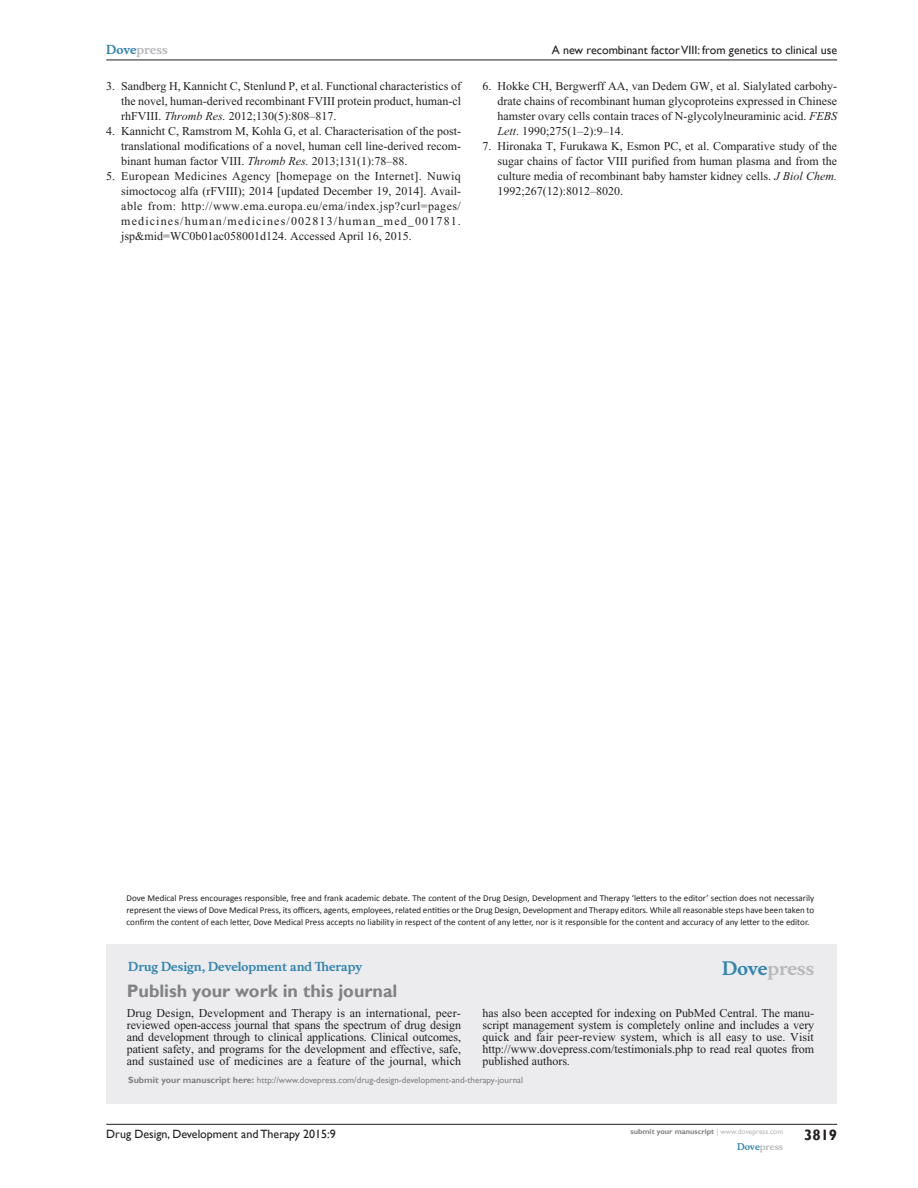
<style>
.page{position:relative;width:918px;height:1188px;background:#fff}
.page>*{position:absolute;margin:0;border:0;box-sizing:border-box;transform-origin:0 0}
.PromBx-H1{font:700 18px "Gill Sans";color:#808285}
.PromBx-Brand{font:700 18px "Musee";color:#b8b9bc}
.RunFolio-R{font:700 15px "Gill Sans";color:#231f20}
.RefNL1{font:12px/15px "Times New Roman";color:#231f20;text-align:justify}
.PromBx-Tx{font:12px/12px "Times New Roman";color:#231f20;text-align:justify}
.RunH-R{font:12px "Gill Sans";color:#231f20}
.RunF-R{font:12px "Gill Sans";color:#231f20}
.PromBx-JrnlName{font:700 12px "Musee";color:#3485ae}
.RunH-Brand-R{font:700 12px "Musee";color:#b8b9bc}
.Disclaimer{font:9px/12px "Calibri";color:#231f20;text-align:justify}
.PromBx-SubmitMssWebA{font:9px "Gill Sans";color:#808285}
.RunF-Brand-R{font:700 9px "Musee";color:#b8b9bc}
.RunF-SubmityourMS-R{font:700 7.5px "Gill Sans";color:#808285}
.s1{color:#3485ae}
.s2{font-style:italic}
.s3{font-weight:700}
.s4{font-weight:400;color:#b8b9bc}
</style>
<div class="page">
<div style="left:106px;top:944px;width:731px;height:159px;background:#ececee"></div>
<hr style="left:106px;top:1124px;width:731px;height:1px;background:#231f20">
<hr style="left:106px;top:60px;width:731px;height:1px;background:#231f20">
<p class="RunH-Brand-R" style="left:106px;top:43px;width:63px"><span class="s1">Dove</span>press</p>
<p class="RefNL1" style="left:121px;top:79px;width:341px;text-indent:-15px">3. Sandberg H, Kannicht C, Stenlund P, et al. Functional characteristics of the novel, human-derived recombinant FVIII protein product, human-cl rhFVIII. <span class="s2">Thromb Res.</span> 2012;130(5):808–817.</p>
<p class="RefNL1" style="left:121px;top:124px;width:341px;text-indent:-15px">4. Kannicht C, Ramstrom M, Kohla G, et al. Characterisation of the post&shy;translational modifications of a novel, human cell line-derived recom&shy;binant human factor VIII. <span class="s2">Thromb Res.</span> 2013;131(1):78–88.</p>
<p class="RefNL1" style="left:121px;top:169px;width:341px;text-indent:-15px">5. European Medicines Agency [homepage on the Internet]. Nuwiq simoctocog alfa (rFVIII); 2014 [updated December 19, 2014]. Avail&shy;able from: http://www.ema.europa.eu/ema/index.jsp?curl=pages/ medicines/human/medicines/002813/human_med_001781. jsp&amp;mid=WC0b01ac058001d124. Accessed April 16, 2015.</p>
<p class="RunH-R" style="left:552px;top:43px;width:287px">A new recombinant factor VIII: from genetics to clinical use</p>
<p class="RefNL1" style="left:497px;top:79px;width:341px;text-indent:-15px">6. Hokke CH, Bergwerff AA, van Dedem GW, et al. Sialylated carbohy&shy;drate chains of recombinant human glycoproteins expressed in Chinese hamster ovary cells contain traces of N-glycolylneuraminic acid. <span class="s2">FEBS Lett</span>. 1990;275(1–2):9–14.</p>
<p class="RefNL1" style="left:497px;top:139px;width:341px;text-indent:-15px">7. Hironaka T, Furukawa K, Esmon PC, et al. Comparative study of the sugar chains of factor VIII purified from human plasma and from the culture media of recombinant baby hamster kidney cells. <span class="s2">J Biol Chem.<br></span>1992;267(12):8012–8020.</p>
<p class="Disclaimer" style="left:127px;top:892px;width:689px">Dove Medical Press encourages responsible, free and frank academic debate. The content of the Drug Design, Development and Therapy ‘letters to the editor’ section does not necessarily represent the views of Dove Medical Press, its officers, agents, employees, related entities or the Drug Design, Development and Therapy editors. While all reasonable steps have been taken to confirm the content of each letter, Dove Medical Press accepts no liability in respect of the content of any letter, nor is it responsible for the content and accuracy of any letter to the editor.</p>
<p class="PromBx-JrnlName" style="left:128px;top:959px;width:236px">Drug Design, Development and Therapy</p>
<p class="PromBx-H1" style="left:127px;top:980px;width:272px">Publish your work in this journal</p>
<p class="PromBx-Brand" style="left:722px;top:958px;width:94px"><span class="s1">Dove</span>press</p>
<p class="PromBx-Tx" style="left:127px;top:1007px;width:336px">Drug Design, Development and Therapy is an international, peer&shy;reviewed open-access journal that spans the spectrum of drug design and development through to clinical applications. Clinical outcomes, patient safety, and programs for the development and effective, safe, and sustained use of medicines are a feature of the journal, which</p>
<p class="PromBx-Tx" style="left:482px;top:1007px;width:333px">has also been accepted for indexing on PubMed Central. The manu&shy;script management system is completely online and includes a very quick and fair peer-review system, which is all easy to use. Visit http://www.dovepress.com/testimonials.php to read real quotes from published authors.</p>
<p class="PromBx-SubmitMssWebA" style="left:128px;top:1075px;width:396px"><span class="s3">Submit your manuscript here:</span> http://www.dovepress.com/drug-design-development-and-therapy-journal</p>
<p class="RunF-R" style="left:106px;top:1127px;width:231px">Drug Design, Development and Therapy 2015:9</p>
<p class="RunF-SubmityourMS-R" style="left:631px;top:1127px;width:154px">submit your manuscript <span class="s4">| www.dovepress.com</span></p>
<p class="RunF-Brand-R" style="left:737px;top:1141px;width:48px"><span class="s1">Dove</span>press</p>
<p class="RunFolio-R" style="left:804px;top:1126px;width:35px">3819</p>
</div>
